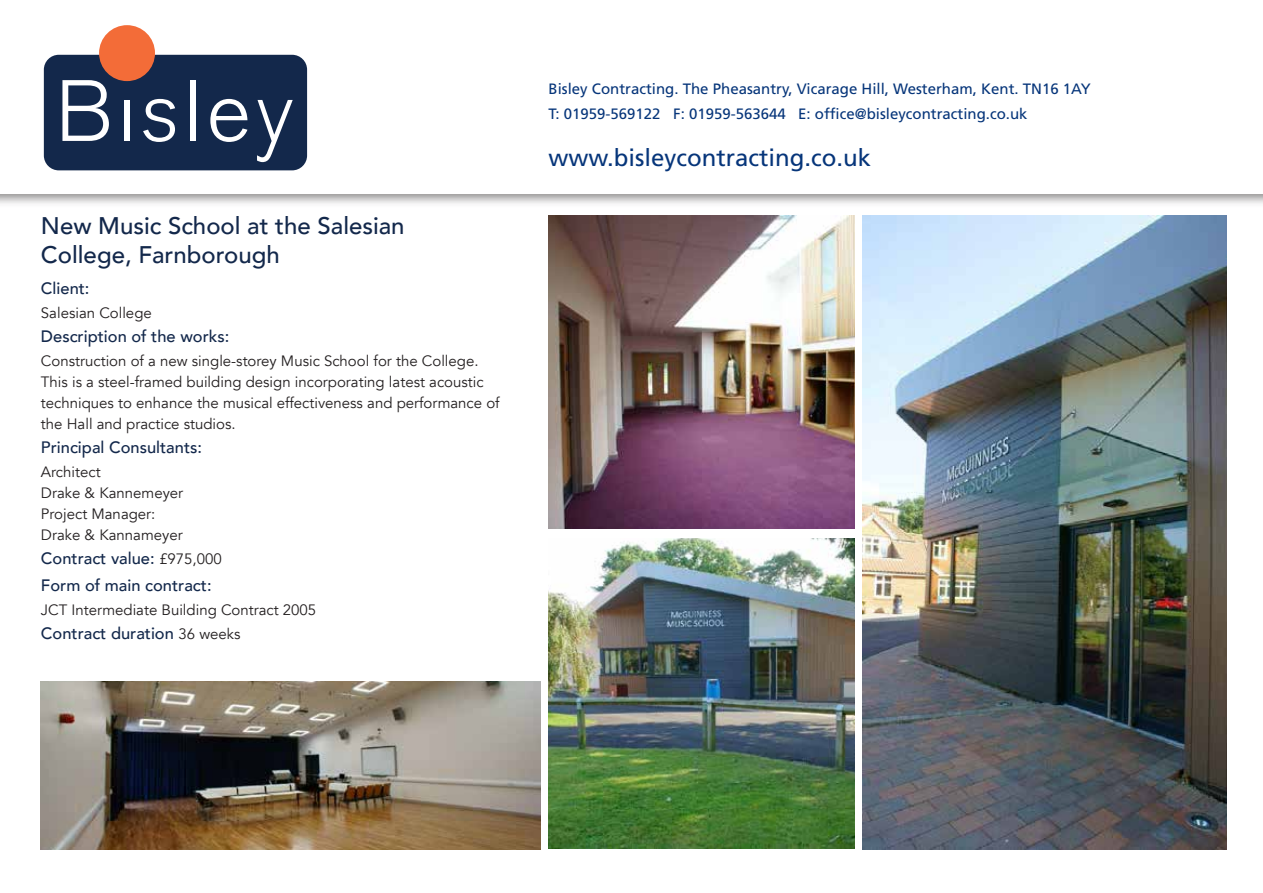
<style>
.page{position:relative;width:1263px;height:893px;background:#fff}
.page>*{position:absolute;margin:0;border:0;box-sizing:border-box;transform-origin:0 0}
.t1{font:500 24px/28.8px "Avenir";color:#13284b}
.t2{font:24px "Frutiger";color:#06357a}
.t3{font:500 16.5px/27px "Avenir";color:#13284b}
.t4{font:15px/21px "Avenir";color:#231f20}
.t5{font:15px/25.5px "Frutiger";color:#06357a}
.s1{font-weight:400;font-size:15px;color:#231f20}
</style>
<div class="page">
<div style="left:44px;top:55px;width:263px;height:115px;background:#13284b;border-radius:15px"></div>
<div style="left:99px;top:25px;width:56px;height:56px;background:#f36c38;border-radius:50%"></div>
<svg style="left:62px;top:80px;width:47px;height:61px"></svg>
<div style="left:124px;top:100px;width:5px;height:41px;background:#fff"></div>
<svg style="left:143px;top:99px;width:32px;height:43px"></svg>
<div style="left:191px;top:80px;width:5px;height:61px;background:#fff"></div>
<svg style="left:210px;top:99px;width:37px;height:43px"></svg>
<svg style="left:257px;top:100px;width:36px;height:62px"></svg>
<img style="left:41px;top:682px;width:500px;height:167px">
<img style="left:863px;top:216px;width:363px;height:633px">
<img style="left:549px;top:216px;width:305px;height:313px">
<img style="left:549px;top:539px;width:305px;height:310px">
<h1 class="t1" style="left:41px;top:210px;width:365px">New Music School at the Salesian<br>College, Farnborough</h1>
<p class="t3" style="left:41px;top:274px;width:50px">Client:</p>
<p class="t4" style="left:41px;top:303px;width:112px">Salesian College</p>
<p class="t3" style="left:41px;top:322px;width:190px">Description of the works:</p>
<p class="t4" style="left:41px;top:351px;width:460px">Construction of a new single-storey Music School for the College.<br>This is a steel-framed building design incorporating latest acoustic techniques to enhance the musical effectiveness and performance of the Hall and practice studios.</p>
<p class="t3" style="left:41px;top:433px;width:163px">Principal Consultants:</p>
<p class="t4" style="left:41px;top:462px;width:144px">Architect<br>Drake &amp; Kannemeyer<br>Project Manager:<br>Drake &amp; Kannameyer</p>
<p class="t3" style="left:41px;top:544px;width:182px">Contract value: <span class="s1">£975,000<br></span>Form of main contract:</p>
<p class="t4" style="left:41px;top:600px;width:277px">JCT Intermediate Building Contract 2005</p>
<p class="t3" style="left:41px;top:619px;width:201px">Contract duration <span class="s1">36 weeks</span></p>
<p class="t5" style="left:549px;top:75px;width:544px">Bisley Contracting. The Pheasantry, Vicarage Hill, Westerham, Kent. TN16 1AY<br>T: 01959-569122 F: 01959-563644 E: office@bisleycontracting.co.uk</p>
<h1 class="t2" style="left:549px;top:143px;width:324px">www.bisleycontracting.co.uk</h1>
</div>
